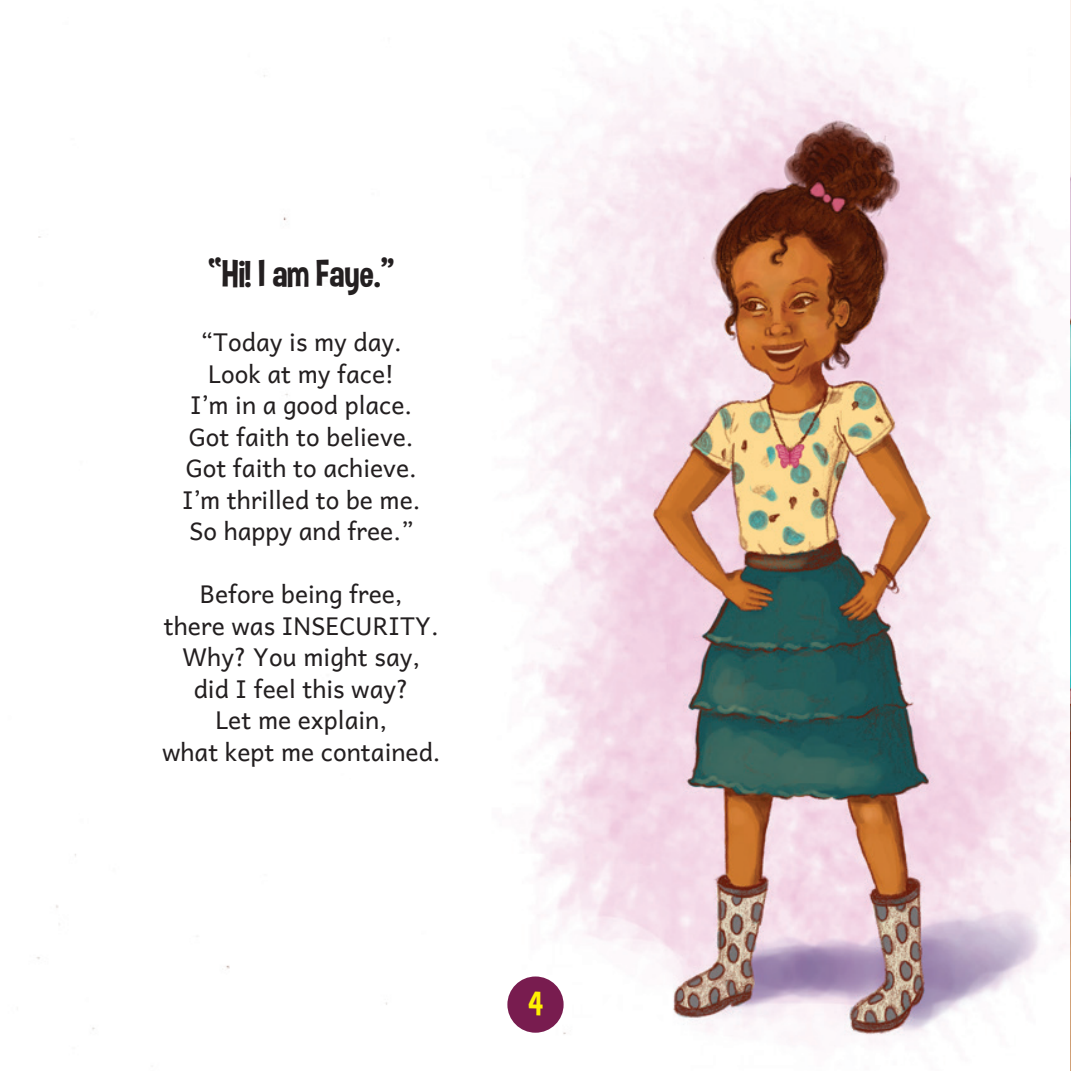
<style>
.page{position:relative;width:1071px;height:1071px;background:#fff}
.page>*{position:absolute;margin:0;border:0;box-sizing:border-box;transform-origin:0 0}
.t1{font:38.5px "Dimbo";color:#231f20}
.t2{font:33.25px "Dimbo";color:#fff101}
.t3{font:24.5px/31.5px "Andika New Basic";color:#231f20;text-align:center}
</style>
<div class="page">
<img style="left:36px;top:0;width:1035px;height:1071px">
<div style="left:507px;top:977px;width:57px;height:56px;background:#781c4f;border-radius:50%"></div>
<h1 class="t1" style="left:208px;top:251px;width:187px">“Hi! I am Faye.”</h1>
<p class="t3" style="left:182px;top:323px;width:240px">“Today is my day.<br>Look at my face!<br>I’m in a good place.<br>Got faith to believe.<br>Got faith to achieve.<br>I’m thrilled to be me.<br>So happy and free.”</p>
<p class="t3" style="left:162px;top:575px;width:280px">Before being free,<br>there was INSECURITY.<br>Why? You might say, did I feel this way?<br>Let me explain,<br>what kept me contained.</p>
<h2 class="t2" style="left:529px;top:984px;width:16px">4</h2>
</div>
